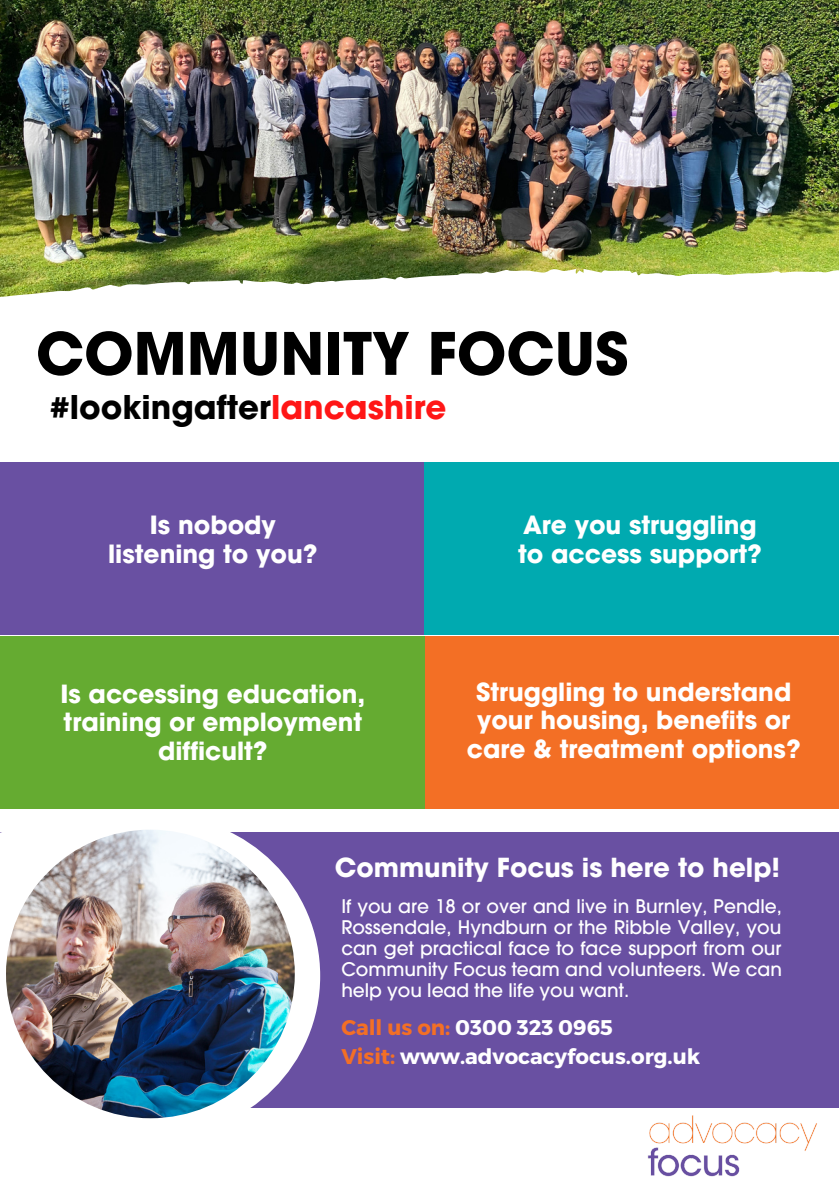
<style>
.page{position:relative;width:839px;height:1191px;background:#fff}
.page>*{position:absolute;margin:0;border:0;box-sizing:border-box;transform-origin:0 0}
.t1{font:700 58px "Avant Garde";color:#000}
.t2{font:700 32.4px "Avant Garde";color:#000}
.t3{font:700 26px "Avant Garde";color:#fff}
.t4{font:700 25px/29px "Avant Garde";color:#fff;text-align:center}
.t5{font:700 24.8px/28.6px "Avant Garde";color:#fff;text-align:center}
.t6{font:700 21.2px/28.8px "Montserrat";color:#fff}
.t7{font:500 18.6px/21px "Avant Garde";color:#fff;text-align:justify}
.s1{color:#ff1616}
.s2{color:#f36f25}
</style>
<div class="page">
<div style="left:0;top:832px;width:838px;height:275px;background:#6950a2"></div>
<div style="left:0;top:825px;width:208px;height:320px;background:#fff"></div>
<div style="left:0;top:816px;width:320px;height:320px;background:#fff;border-radius:50%"></div>
<img style="left:6px;top:830px;width:289px;height:288px;border-radius:50%">
<img style="left:0;top:0;width:838px;height:268px">
<div style="left:0;top:462px;width:424px;height:173px;background:#6950a2"></div>
<div style="left:0;top:636px;width:424px;height:173px;background:#65ab31"></div>
<div style="left:424px;top:462px;width:414px;height:173px;background:#00aab0"></div>
<div style="left:424px;top:636px;width:414px;height:173px;background:#f36f25"></div>
<svg style="left:0;top:268px;width:838px;height:29px"></svg>
<img style="left:647px;top:1115px;width:170px;height:62px">
<h1 class="t1" style="left:36px;top:316px;width:594px">COMMUNITY FOCUS</h1>
<h2 class="t2" style="left:50px;top:386px;width:398px">#lookingafter<span class="s1">lancashire</span></h2>
<h3 class="t4" style="left:108px;top:510px;width:211px">Is nobody listening to you?</h3>
<h3 class="t4" style="left:518px;top:510px;width:245px;text-align:left">Are you struggling to access support?</h3>
<h3 class="t5" style="left:60px;top:679px;width:306px">Is accessing education, training or employment difficult?</h3>
<h3 class="t5" style="left:467px;top:677px;width:335px">Struggling to understand your housing, benefits or care &amp; treatment options?</h3>
<h3 class="t3" style="left:335px;top:851px;width:447px">Community Focus is here to help!</h3>
<p class="t7" style="left:341px;top:896px;width:442px">If you are 18 or over and live in Burnley, Pendle, Rossendale, Hyndburn or the Ribble Valley, you can get practical face to face support from our Community Focus team and volunteers. We can help you lead the life you want.</p>
<p class="t6" style="left:341px;top:1012px;width:360px"><span class="s2">Call us on:</span> 0300 323 0965<br><span class="s2">Visit:</span> www.advocacyfocus.org.uk</p>
</div>
